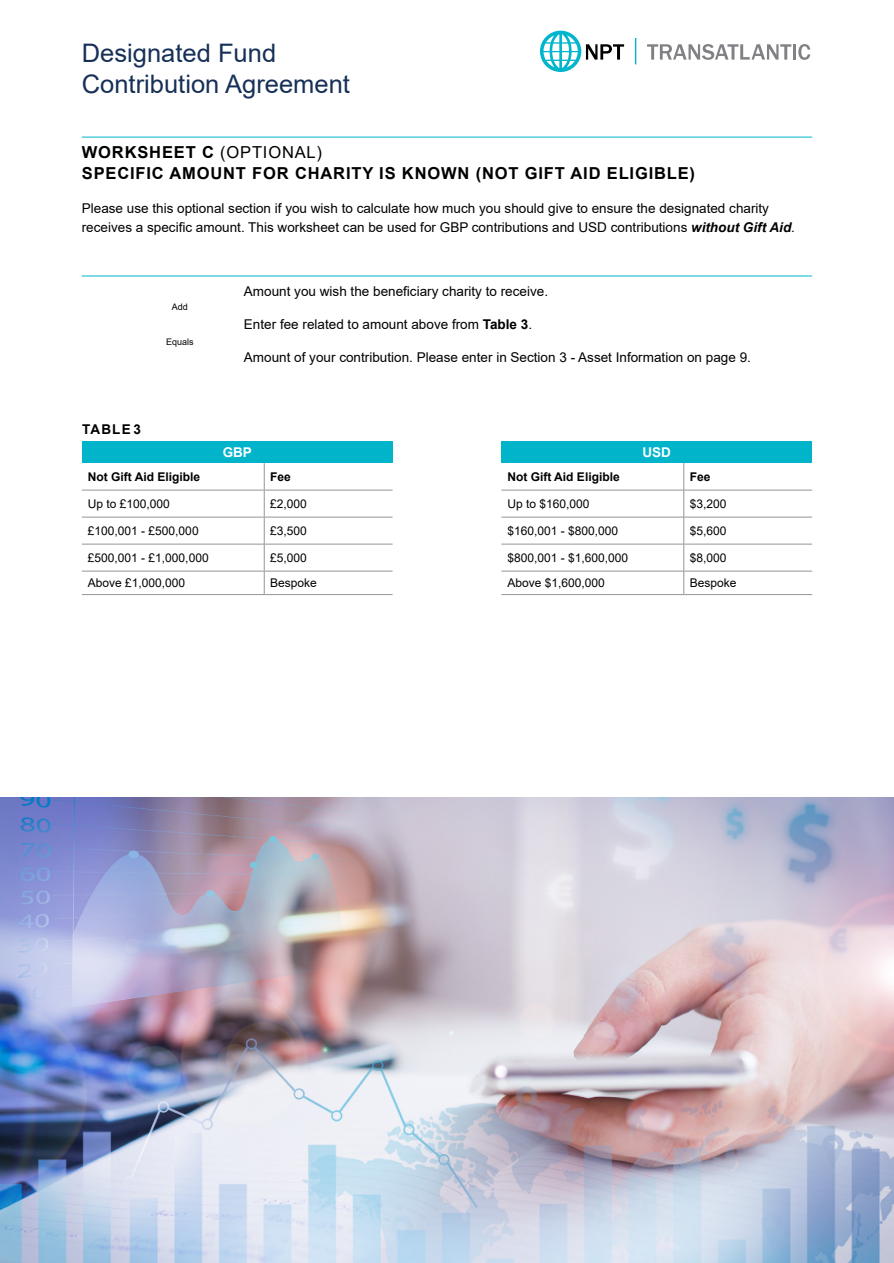
<style>
.page{position:relative;width:894px;height:1263px;background:#fff}
.page>*{position:absolute;margin:0;border:0;box-sizing:border-box;transform-origin:0 0}
.t1{font:25.5px/30.6px "Arial";color:#163057}
.TOC_Header{font:700 16.5px "Arial";letter-spacing:.05em;color:#000}
.t2{font:13.5px/19.5px "Arial";color:#000}
.TOC_Header-2{font:700 13.5px "Arial";letter-spacing:.085em;color:#000101}
.t3{font:700 13.5px "Arial";color:#fff}
.t4{font:12px "Arial";color:#000}
.t5{font:700 12px "Arial";color:#000}
.t6{font:9px "Arial";color:#000}
.s1{font-weight:400}
.s2{font-weight:700;font-style:italic}
.s3{font-weight:700}
</style>
<div class="page">
<hr style="left:634px;top:38px;width:2px;height:26px;background:#00b5cc">
<svg style="left:540px;top:31px;width:84px;height:41px"></svg>
<svg style="left:647px;top:44px;width:144px;height:16px"></svg>
<hr style="left:792px;top:44px;width:3px;height:16px;background:#808184">
<svg style="left:798px;top:44px;width:12px;height:16px"></svg>
<hr style="left:82px;top:137px;width:729px;height:1px;background:#00b5cc">
<hr style="left:82px;top:276px;width:729px;height:1px;background:#00b5cc">
<div style="left:82px;top:441px;width:310px;height:22px;background:#01b4ca"></div>
<svg style="left:264px;top:463px;width:1px;height:131px"></svg>
<hr style="left:82px;top:490px;width:182px;height:1px;background:#939598">
<hr style="left:264px;top:490px;width:128px;height:1px;background:#939598">
<hr style="left:82px;top:517px;width:182px;height:1px;background:#939598">
<hr style="left:264px;top:517px;width:128px;height:1px;background:#939598">
<hr style="left:82px;top:544px;width:182px;height:1px;background:#939598">
<hr style="left:82px;top:571px;width:182px;height:1px;background:#939598">
<hr style="left:82px;top:594px;width:182px;height:1px;background:#939598">
<hr style="left:264px;top:544px;width:128px;height:1px;background:#939598">
<hr style="left:264px;top:571px;width:128px;height:1px;background:#939598">
<hr style="left:264px;top:594px;width:128px;height:1px;background:#939598">
<div style="left:501px;top:441px;width:310px;height:22px;background:#01b4ca"></div>
<hr style="left:501px;top:490px;width:182px;height:1px;background:#939598">
<hr style="left:683px;top:490px;width:128px;height:1px;background:#939598">
<hr style="left:501px;top:517px;width:182px;height:1px;background:#939598">
<hr style="left:683px;top:517px;width:128px;height:1px;background:#939598">
<hr style="left:501px;top:544px;width:182px;height:1px;background:#939598">
<hr style="left:501px;top:571px;width:182px;height:1px;background:#939598">
<hr style="left:501px;top:594px;width:182px;height:1px;background:#939598">
<hr style="left:683px;top:544px;width:128px;height:1px;background:#939598">
<hr style="left:683px;top:571px;width:128px;height:1px;background:#939598">
<hr style="left:683px;top:594px;width:128px;height:1px;background:#939598">
<svg style="left:683px;top:463px;width:1px;height:131px"></svg>
<img style="left:0;top:798px;width:893px;height:465px">
<p class="t1" style="left:82px;top:37px;width:269px">Designated Fund<br>Contribution Agreement</p>
<p class="TOC_Header" style="left:82px;top:141px;width:242px">WORKSHEET C <span class="s1">(OPTIONAL)</span></p>
<p class="TOC_Header" style="left:82px;top:162px;width:614px">SPECIFIC AMOUNT FOR CHARITY IS KNOWN (NOT GIFT AID ELIGIBLE)</p>
<p class="t2" style="left:82px;top:198px;width:714px">Please use this optional section if you wish to calculate how much you should give to ensure the designated charity receives a specific amount. This worksheet can be used for GBP contributions and USD contributions <span class="s2">without Gift Aid</span>.</p>
<p class="t6" style="left:172px;top:300px;width:18px">Add</p>
<p class="t6" style="left:166px;top:336px;width:29px">Equals</p>
<p class="TOC_Header-2" style="left:82px;top:420px;width:61px">TABLE 3</p>
<p class="t2" style="left:244px;top:281px;width:305px">Amount you wish the beneficiary charity to receive.</p>
<p class="t2" style="left:244px;top:314px;width:289px">Enter fee related to amount above from <span class="s3">Table 3</span>.</p>
<p class="t2" style="left:244px;top:347px;width:508px">Amount of your contribution. Please enter in Section 3 - Asset Information on page 9.</p>
<p class="t3" style="left:222px;top:443px;width:31px">GBP</p>
<p class="t3" style="left:642px;top:443px;width:30px">USD</p>
<p class="t5" style="left:88px;top:468px;width:114px">Not Gift Aid Eligible</p>
<p class="t5" style="left:270px;top:468px;width:22px">Fee</p>
<p class="t4" style="left:88px;top:495px;width:84px">Up to £100,000</p>
<p class="t4" style="left:270px;top:495px;width:38px">£2,000</p>
<p class="t4" style="left:88px;top:522px;width:112px">£100,001 - £500,000</p>
<p class="t4" style="left:270px;top:522px;width:38px">£3,500</p>
<p class="t4" style="left:88px;top:549px;width:122px">£500,001 - £1,000,000</p>
<p class="t4" style="left:270px;top:549px;width:38px">£5,000</p>
<p class="t4" style="left:88px;top:575px;width:99px">Above £1,000,000</p>
<p class="t4" style="left:270px;top:575px;width:48px">Bespoke</p>
<p class="t5" style="left:507px;top:468px;width:114px">Not Gift Aid Eligible</p>
<p class="t5" style="left:689px;top:468px;width:22px">Fee</p>
<p class="t4" style="left:507px;top:495px;width:84px">Up to $160,000</p>
<p class="t4" style="left:689px;top:495px;width:38px">$3,200</p>
<p class="t4" style="left:507px;top:522px;width:112px">$160,001 - $800,000</p>
<p class="t4" style="left:689px;top:522px;width:38px">$5,600</p>
<p class="t4" style="left:507px;top:549px;width:122px">$800,001 - $1,600,000</p>
<p class="t4" style="left:689px;top:549px;width:38px">$8,000</p>
<p class="t4" style="left:507px;top:575px;width:99px">Above $1,600,000</p>
<p class="t4" style="left:689px;top:575px;width:48px">Bespoke</p>
</div>
